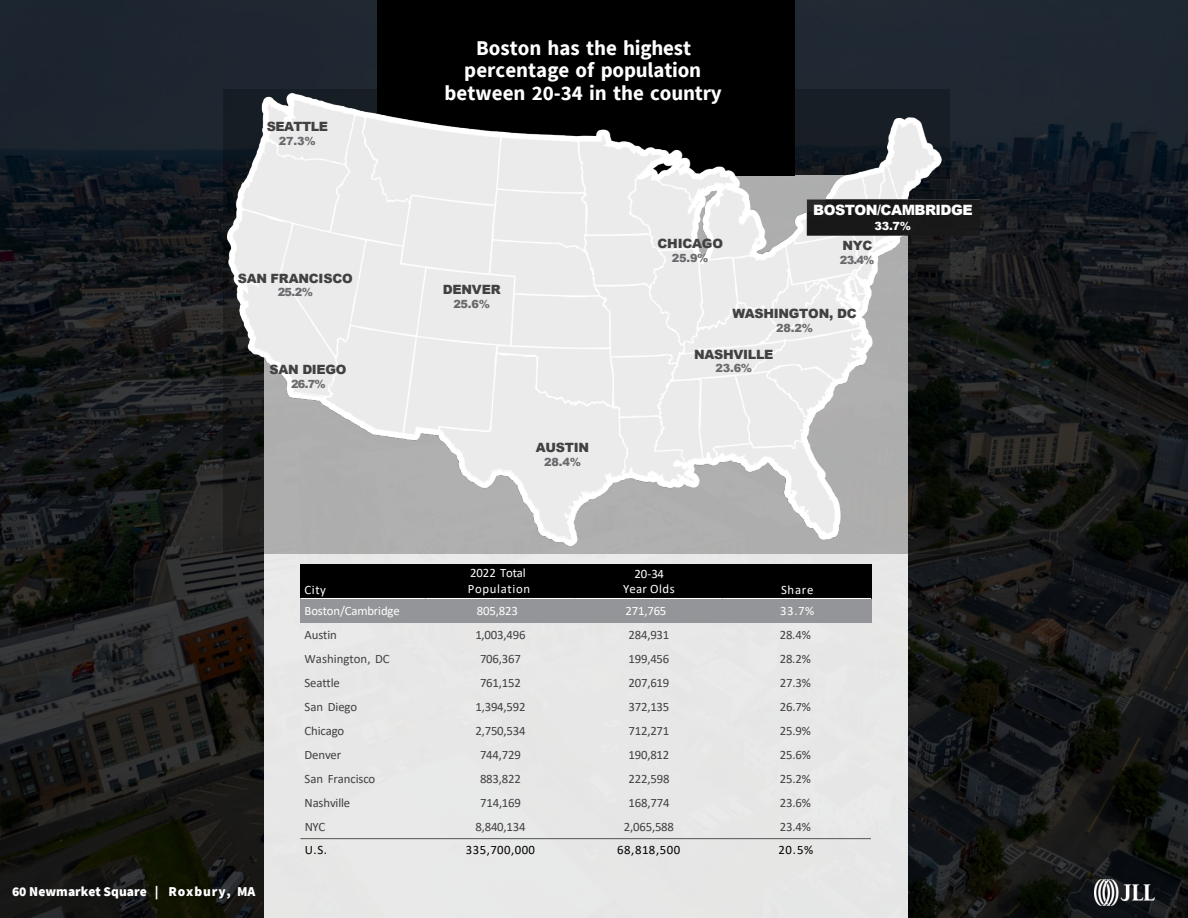
<style>
.page{position:relative;width:1188px;height:918px;background:#fff}
.page>*{position:absolute;margin:0;border:0;box-sizing:border-box;transform-origin:0 0}
.t1{font:700 21px/22.5px "Source Sans Pro";color:#fff;text-align:center}
.t2{font:900 14.25px "Arial";letter-spacing:-.035em;color:#fff}
.t3{font:900 13.5px "Source Sans Pro";color:#fff}
.t4{font:12.75px "Calibri";letter-spacing:-.015em;color:#414042}
.t5{font:900 12.75px "Arial";letter-spacing:-.02em;color:#414042}
.t6{font:12.75px "Calibri";letter-spacing:-.005em;color:#fff}
.t7{font:12.75px "Calibri";letter-spacing:.04em;color:#000}
.t8{font:12.75px/15.9px "Calibri";letter-spacing:.05em;color:#fff}
.t9{font:12.75px "Calibri";letter-spacing:.025em;color:#fff}
.t10{font:900 12.75px "Arial";letter-spacing:-.045em;color:#414042}
.t11{font:900 11.25px "Arial";letter-spacing:-.02em;color:#696a6d}
.t12{font:900 11.25px "Arial";color:#fff}
</style>
<div class="page">
<div style="left:0;top:0;width:1188px;height:918px;background:#000;opacity:.75"></div>
<div style="left:264px;top:176px;width:644px;height:742px;background:#e7e7e7"></div>
<div style="left:377px;top:0;width:418px;height:176px;background:#000"></div>
<div style="left:300px;top:564px;width:140px;height:35px;background:#000"></div>
<div style="left:440px;top:564px;width:137px;height:35px;background:#000"></div>
<div style="left:577px;top:564px;width:150px;height:35px;background:#000"></div>
<div style="left:727px;top:564px;width:144px;height:35px;background:#000"></div>
<div style="left:300px;top:599px;width:140px;height:24px;background:#939598"></div>
<div style="left:440px;top:599px;width:137px;height:24px;background:#939598"></div>
<div style="left:577px;top:599px;width:150px;height:24px;background:#939598"></div>
<div style="left:727px;top:599px;width:144px;height:24px;background:#939598"></div>
<hr style="left:300px;top:838px;width:571px;height:1px;background:#636466">
<hr style="left:300px;top:598px;width:126px;height:1px;background:#fff">
<hr style="left:426px;top:598px;width:148px;height:1px;background:#fff">
<hr style="left:574px;top:598px;width:149px;height:1px;background:#fff">
<hr style="left:723px;top:598px;width:148px;height:1px;background:#fff">
<div style="left:224px;top:90px;width:726px;height:464px;background:#000;opacity:.25"></div>
<img style="left:228px;top:94px;width:751px;height:451px">
<img style="left:1095px;top:879px;width:60px;height:27px">
<p class="t10" style="left:267px;top:118px;width:62px">SEATTLE</p>
<p class="t11" style="left:279px;top:133px;width:38px">27.3%</p>
<p class="t5" style="left:238px;top:269px;width:117px">SAN FRANCISCO</p>
<p class="t11" style="left:278px;top:284px;width:37px">25.2%</p>
<p class="t5" style="left:269px;top:361px;width:79px">SAN DIEGO</p>
<p class="t11" style="left:291px;top:375px;width:36px">26.7%</p>
<p class="t6" style="left:305px;top:581px;width:23px">City</p>
<p class="t1" style="left:464px;top:36px;width:238px">Boston has the highest percentage of population</p>
<p class="t1" style="left:445px;top:81px;width:279px">between 20-34 in the country</p>
<p class="t5" style="left:658px;top:234px;width:67px">CHICAGO</p>
<p class="t11" style="left:672px;top:250px;width:38px">25.9%</p>
<p class="t2" style="left:813px;top:200px;width:161px">BOSTON/CAMBRIDGE</p>
<p class="t12" style="left:874px;top:217px;width:38px">33.7%</p>
<p class="t5" style="left:843px;top:236px;width:31px">NYC</p>
<p class="t11" style="left:840px;top:252px;width:36px">23.4%</p>
<p class="t5" style="left:443px;top:280px;width:60px">DENVER</p>
<p class="t11" style="left:453px;top:295px;width:38px">25.6%</p>
<p class="t5" style="left:536px;top:438px;width:55px">AUSTIN</p>
<p class="t11" style="left:544px;top:454px;width:38px">28.4%</p>
<p class="t5" style="left:732px;top:304px;width:126px">WASHINGTON, DC</p>
<p class="t11" style="left:776px;top:320px;width:38px">28.2%</p>
<p class="t5" style="left:694px;top:345px;width:81px">NASHVILLE</p>
<p class="t11" style="left:716px;top:360px;width:38px">23.6%</p>
<p class="t8" style="left:468px;top:564px;width:64px">2022 Total<br>Population</p>
<p class="t6" style="left:635px;top:564px;width:31px">20-34</p>
<p class="t9" style="left:623px;top:580px;width:53px">Year Olds</p>
<p class="t6" style="left:781px;top:581px;width:34px">Share</p>
<p class="t3" style="left:12px;top:882px;width:245px">60 Newmarket Square | Roxbury, MA</p>
<p class="t6" style="left:305px;top:602px;width:97px">Boston/Cambridge</p>
<p class="t6" style="left:477px;top:602px;width:42px">805,823</p>
<p class="t6" style="left:626px;top:602px;width:42px">271,765</p>
<p class="t6" style="left:780px;top:602px;width:36px">33.7%</p>
<p class="t4" style="left:305px;top:626px;width:34px">Austin</p>
<p class="t4" style="left:475px;top:626px;width:52px">1,003,496</p>
<p class="t4" style="left:628px;top:626px;width:42px">284,931</p>
<p class="t4" style="left:780px;top:626px;width:33px">28.4%</p>
<p class="t4" style="left:305px;top:650px;width:87px">Washington, DC</p>
<p class="t4" style="left:480px;top:650px;width:42px">706,367</p>
<p class="t4" style="left:628px;top:650px;width:42px">199,456</p>
<p class="t4" style="left:780px;top:650px;width:33px">28.2%</p>
<p class="t4" style="left:305px;top:674px;width:37px">Seattle</p>
<p class="t4" style="left:480px;top:674px;width:42px">761,152</p>
<p class="t4" style="left:628px;top:674px;width:42px">207,619</p>
<p class="t4" style="left:780px;top:674px;width:33px">27.3%</p>
<p class="t4" style="left:305px;top:698px;width:54px">San Diego</p>
<p class="t4" style="left:475px;top:698px;width:52px">1,394,592</p>
<p class="t4" style="left:628px;top:698px;width:42px">372,135</p>
<p class="t4" style="left:780px;top:698px;width:33px">26.7%</p>
<p class="t4" style="left:305px;top:722px;width:41px">Chicago</p>
<p class="t4" style="left:475px;top:722px;width:52px">2,750,534</p>
<p class="t4" style="left:628px;top:722px;width:42px">712,271</p>
<p class="t4" style="left:780px;top:722px;width:33px">25.9%</p>
<p class="t4" style="left:305px;top:746px;width:38px">Denver</p>
<p class="t4" style="left:480px;top:746px;width:42px">744,729</p>
<p class="t4" style="left:628px;top:746px;width:42px">190,812</p>
<p class="t4" style="left:780px;top:746px;width:33px">25.6%</p>
<p class="t4" style="left:305px;top:770px;width:72px">San Francisco</p>
<p class="t4" style="left:480px;top:770px;width:42px">883,822</p>
<p class="t4" style="left:629px;top:770px;width:42px">222,598</p>
<p class="t4" style="left:780px;top:770px;width:33px">25.2%</p>
<p class="t4" style="left:305px;top:794px;width:47px">Nashville</p>
<p class="t4" style="left:480px;top:794px;width:42px">714,169</p>
<p class="t4" style="left:629px;top:794px;width:42px">168,774</p>
<p class="t4" style="left:780px;top:794px;width:33px">23.6%</p>
<p class="t4" style="left:305px;top:818px;width:22px">NYC</p>
<p class="t4" style="left:475px;top:818px;width:52px">8,840,134</p>
<p class="t4" style="left:624px;top:818px;width:52px">2,065,588</p>
<p class="t4" style="left:780px;top:818px;width:33px">23.4%</p>
<p class="t7" style="left:305px;top:841px;width:24px">U.S.</p>
<p class="t7" style="left:466px;top:841px;width:71px">335,700,000</p>
<p class="t7" style="left:617px;top:841px;width:65px">68,818,500</p>
<p class="t7" style="left:778px;top:841px;width:37px">20.5%</p>
</div>
